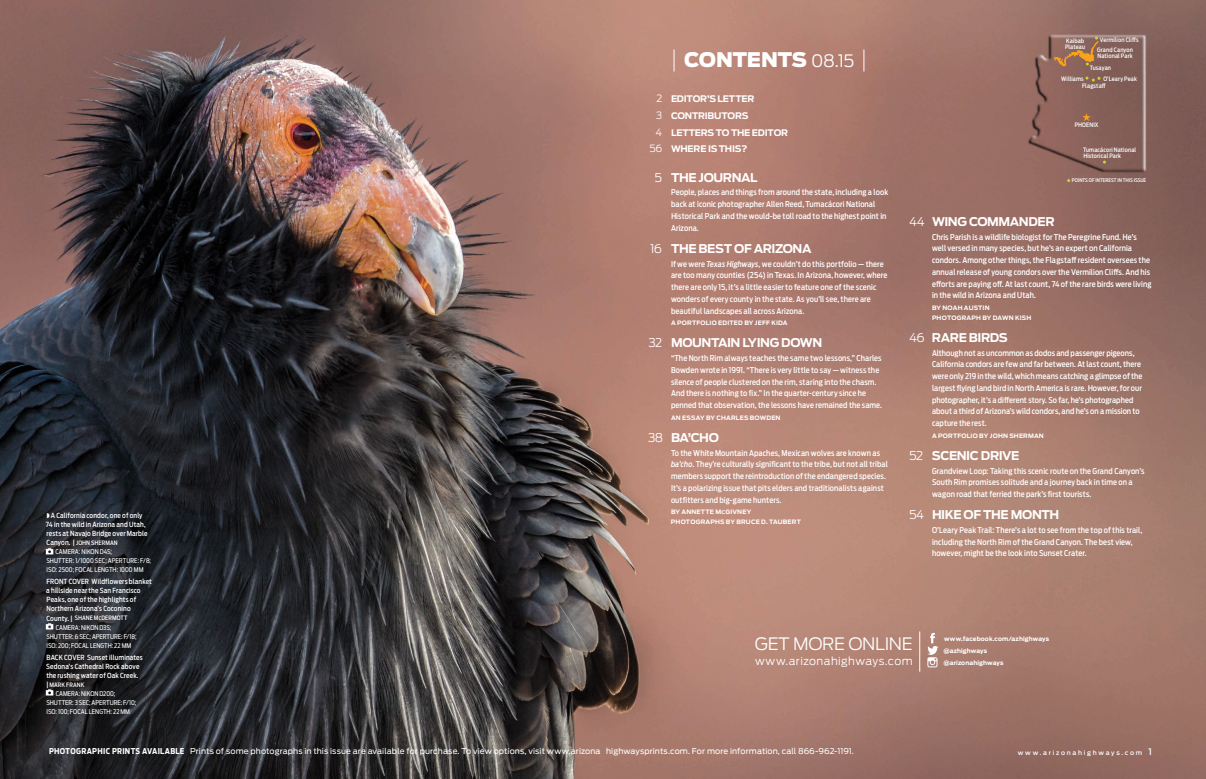
<style>
.page{position:relative;width:1206px;height:779px;background:#fff}
.page>*{position:absolute;margin:0;border:0;box-sizing:border-box;transform-origin:0 0}
.t1{font:900 20px "Antenna";letter-spacing:-.01em;color:#fff}
.t2{font:300 17px "Antenna";letter-spacing:-.02em;color:#fff}
.t3{font:700 12px "Antenna";letter-spacing:-.035em;color:#fff}
.t4{font:300 11px "Antenna";letter-spacing:.035em;color:#fff}
.t5{font:700 9px "Antenna";letter-spacing:-.025em;color:#fff}
.t6{font:500 8px/11.8px "Antenna Cond";letter-spacing:.01em;color:#fff}
.t7{font:8px "Antenna";letter-spacing:.01em;color:#fff}
.t8{font:500 7px/9px "Antenna Cond";letter-spacing:.015em;color:#fff}
.t9{font:6.5px/9px "Antenna Cond";color:#fff}
.t10{font:500 6.2px "Antenna";letter-spacing:.27em;color:#fff}
.t11{font:700 6px/9.8px "Antenna";letter-spacing:.02em;color:#fff}
.t12{font:500 6px/6px "Antenna Cond";letter-spacing:.015em;color:#fff}
.t13{font:500 5px "Antenna Cond";color:#fff}
.s1{font-size:7px}
.s2{font-size:5px}
.s3{font-weight:300;font-size:17px}
.s4{font-weight:300;font-size:10px}
.s5{font-weight:300}
.s6{font-style:italic}
.s7{font-family:"Antenna Cond";font-weight:700}
.s8{font-size:9px}
</style>
<div class="page">
<img style="left:0;top:0;width:1206px;height:778px">
<svg style="left:674px;top:49px;width:1px;height:22px"></svg>
<svg style="left:864px;top:49px;width:1px;height:22px"></svg>
<svg style="left:46px;top:548px;width:7px;height:6px"></svg>
<svg style="left:46px;top:623px;width:7px;height:6px"></svg>
<svg style="left:46px;top:689px;width:7px;height:6px"></svg>
<hr style="left:920px;top:631px;width:1px;height:40px;background:#fff">
<svg style="left:927px;top:633px;width:11px;height:34px"></svg>
<img style="left:1015px;top:17px;width:148px;height:161px">
<svg style="left:1103px;top:160px;width:3px;height:4px"></svg>
<svg style="left:1086px;top:77px;width:14px;height:5px"></svg>
<svg style="left:1082px;top:113px;width:9px;height:8px"></svg>
<svg style="left:1054px;top:37px;width:45px;height:30px"></svg>
<p class="t8" style="left:46px;top:511px;width:103px">◗ A California condor, one of only<br>74 in the wild in Arizona and Utah, rests at Navajo Bridge over Marble</p>
<p class="t12" style="left:47px;top:540px;width:73px"><span class="s1">Canyon. |</span> JOHN SHERMAN</p>
<p class="t9" style="left:46px;top:547px;width:106px;text-indent:9px">CAMERA: NIKON D4S;<br>SHUTTER: 1/1000 SEC; APERTURE: F/8;<br>ISO: 2500; FOCAL LENGTH: 1000 MM</p>
<p class="t8" style="left:46px;top:577px;width:107px">FRONT COVER Wildflowers blanket a hillside near the San Francisco<br>Peaks, one of the highlights of<br>Northern Arizona’s Coconino</p>
<p class="t12" style="left:47px;top:615px;width:83px"><span class="s1">County. |</span> SHANE M<span class="s2">C</span>DERMOTT</p>
<p class="t9" style="left:46px;top:622px;width:92px;text-indent:9px">CAMERA: NIKON D3S;<br>SHUTTER: 6 SEC; APERTURE: F/18;<br>ISO: 200; FOCAL LENGTH: 22 MM</p>
<p class="t8" style="left:46px;top:652px;width:98px">BACK COVER Sunset illuminates<br>Sedona’s Cathedral Rock above the rushing water of Oak Creek.</p>
<p class="t12" style="left:46px;top:681px;width:40px"><span class="s1">|</span> MARK FRANK</p>
<p class="t9" style="left:46px;top:688px;width:91px;text-indent:9px">CAMERA: NIKON D200;<br>SHUTTER: 3 SEC; APERTURE: F/10;<br>ISO: 100; FOCAL LENGTH: 22 MM</p>
<h1 class="t1" style="left:684px;top:47px;width:172px">CONTENTS <span class="s3">08.15</span></h1>
<p class="t5" style="left:656px;top:93px;width:100px"><span class="s4">2</span> EDITOR’S LETTER</p>
<p class="t5" style="left:656px;top:110px;width:94px"><span class="s4">3</span> CONTRIBUTORS</p>
<p class="t5" style="left:656px;top:127px;width:134px"><span class="s4">4</span> LETTERS TO THE EDITOR</p>
<p class="t5" style="left:649px;top:144px;width:99px"><span class="s4">56</span> WHERE IS THIS?</p>
<h3 class="t3" style="left:655px;top:170px;width:104px"><span class="s5">5</span> THE JOURNAL</h3>
<p class="t6" style="left:671px;top:187px;width:219px">People, places and things from around the state, including a look back at iconic photographer Allen Reed, Tumacácori National Historical Park and the would-be toll road to the highest point in Arizona.</p>
<h3 class="t3" style="left:650px;top:241px;width:163px"><span class="s5">16</span> THE BEST OF ARIZONA</h3>
<p class="t6" style="left:671px;top:258px;width:218px">If we were <span class="s6">Texas Highways</span>, we couldn’t do this portfolio — there are too many counties (254) in Texas. In Arizona, however, where there are only 15, it’s a little easier to feature one of the scenic wonders of every county in the state. As you’ll see, there are beautiful landscapes all across Arizona.</p>
<p class="t11" style="left:671px;top:318px;width:118px">A PORTFOLIO EDITED BY JEFF KIDA</p>
<h3 class="t3" style="left:648px;top:336px;width:175px"><span class="s5">32</span> MOUNTAIN LYING DOWN</h3>
<p class="t6" style="left:671px;top:352px;width:213px">“The North Rim always teaches the same two lessons,” Charles Bowden wrote in 1991. “There is very little to say — witness the silence of people clustered on the rim, staring into the chasm.<br>And there is nothing to fix.” In the quarter-century since he penned that observation, the lessons have remained the same.</p>
<p class="t11" style="left:671px;top:413px;width:111px">AN ESSAY BY CHARLES BOWDEN</p>
<h3 class="t3" style="left:648px;top:430px;width:72px"><span class="s5">38</span> BA’CHO</h3>
<p class="t6" style="left:671px;top:447px;width:218px">To the White Mountain Apaches, Mexican wolves are known as <span class="s6">ba’cho</span>. They’re culturally significant to the tribe, but not all tribal members support the reintroduction of the endangered species.<br>It’s a polarizing issue that pits elders and traditionalists against outfitters and big-game hunters.</p>
<p class="t11" style="left:671px;top:507px;width:131px">BY ANNETTE M<span class="s2">C</span>GIVNEY<br>PHOTOGRAPHS BY BRUCE D. TAUBERT</p>
<p class="t12" style="left:1100px;top:37px;width:40px">Vermilion Cliffs</p>
<p class="t12" style="left:1065px;top:38px;width:22px">Kaibab<br>Plateau</p>
<p class="t12" style="left:1097px;top:47px;width:37px">Grand Canyon<br>National Park</p>
<p class="t12" style="left:1090px;top:65px;width:23px">Tusayan</p>
<p class="t12" style="left:1061px;top:75px;width:24px">Williams</p>
<p class="t12" style="left:1103px;top:75px;width:35px">O’Leary Peak</p>
<p class="t12" style="left:1082px;top:82px;width:25px">Flagstaff</p>
<p class="t12" style="left:1075px;top:122px;width:25px">PHOENIX</p>
<p class="t12" style="left:1083px;top:147px;width:55px">Tumacácori National<br>Historical Park</p>
<p class="t13" style="left:1072px;top:177px;width:76px">POINTS OF INTEREST IN THIS ISSUE</p>
<h3 class="t3" style="left:909px;top:214px;width:147px"><span class="s5">44</span> WING COMMANDER</h3>
<p class="t6" style="left:932px;top:231px;width:221px">Chris Parish is a wildlife biologist for The Peregrine Fund. He’s well versed in many species, but he’s an expert on California condors. Among other things, the Flagstaff resident oversees the annual release of young condors over the Vermilion Cliffs. And his efforts are paying off. At last count, 74 of the rare birds were living in the wild in Arizona and Utah.</p>
<p class="t11" style="left:932px;top:303px;width:101px">BY NOAH AUSTIN<br>PHOTOGRAPH BY DAWN KISH</p>
<h3 class="t3" style="left:909px;top:330px;width:100px"><span class="s5">46</span> RARE BIRDS</h3>
<p class="t6" style="left:932px;top:347px;width:212px">Although not as uncommon as dodos and passenger pigeons, California condors are few and far between. At last count, there were only 219 in the wild, which means catching a glimpse of the largest flying land bird in North America is rare. However, for our photographer, it’s a different story. So far, he’s photographed about a third of Arizona’s wild condors, and he’s on a mission to capture the rest.</p>
<p class="t11" style="left:932px;top:431px;width:113px">A PORTFOLIO BY JOHN SHERMAN</p>
<h3 class="t3" style="left:909px;top:448px;width:112px"><span class="s5">52</span> SCENIC DRIVE</h3>
<p class="t6" style="left:932px;top:465px;width:214px">Grandview Loop: Taking this scenic route on the Grand Canyon’s<br>South Rim promises solitude and a journey back in time on a wagon road that ferried the park’s first tourists.</p>
<h3 class="t3" style="left:909px;top:507px;width:152px"><span class="s5">54</span> HIKE OF THE MONTH</h3>
<p class="t6" style="left:932px;top:524px;width:212px">O’Leary Peak Trail: There’s a lot to see from the top of this trail, including the North Rim of the Grand Canyon. The best view, however, might be the look into Sunset Crater.</p>
<h2 class="t2" style="left:755px;top:634px;width:159px">GET MORE ONLINE</h2>
<h3 class="t4" style="left:755px;top:654px;width:159px">www.arizonahighways.com</h3>
<p class="t11" style="left:943px;top:633px;width:107px;line-height:12px">www.facebook.com/azhighways @azhighways<br>@arizonahighways</p>
<p class="t7" style="left:49px;top:746px;width:806px"><span class="s7">PHOTOGRAPHIC PRINTS AVAILABLE</span> Prints of some photographs in this issue are available for purchase. To view options, visit www.arizona highwaysprints.com. For more information, call 866-962-1191.</p>
<p class="t10" style="left:1018px;top:748px;width:136px">www.arizonahighways.com <span class="s8">1</span></p>
</div>
